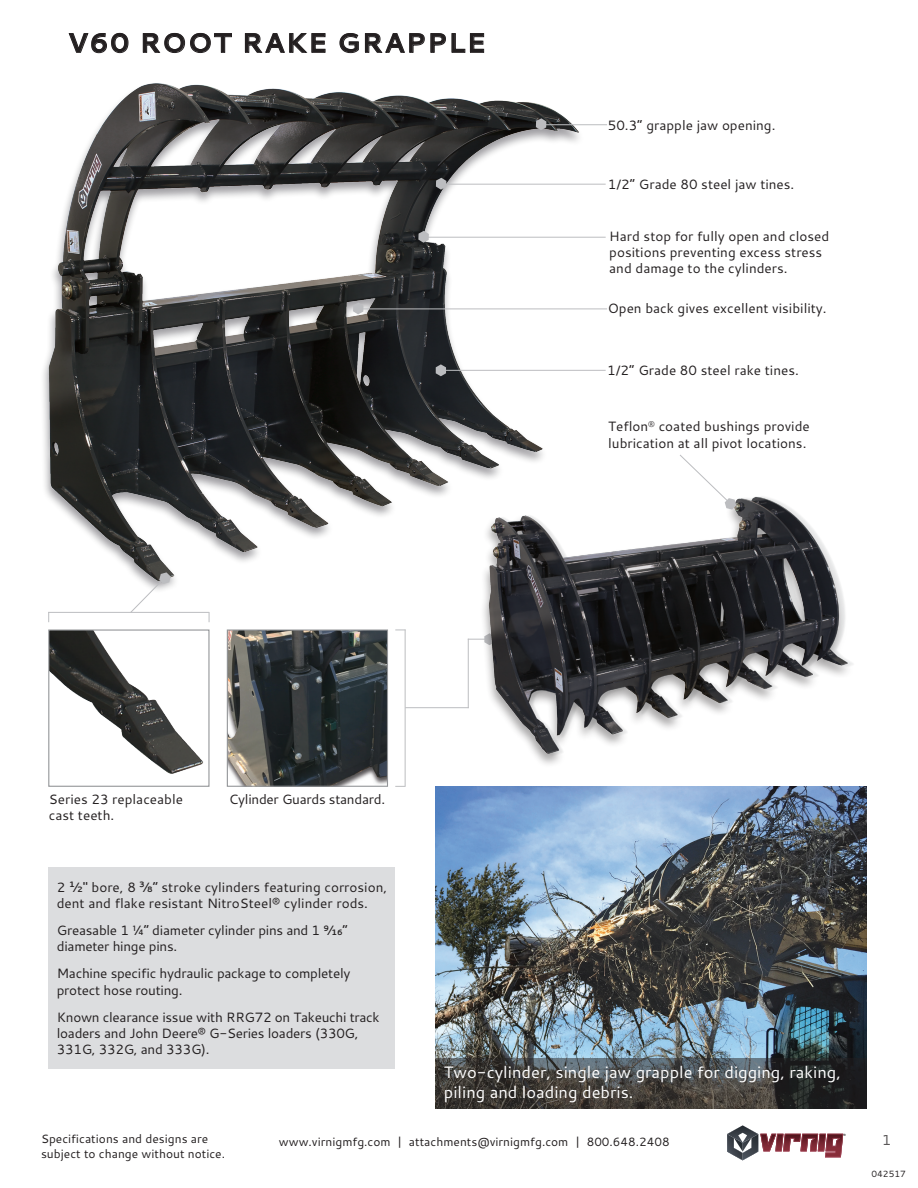
<style>
.page{position:relative;width:918px;height:1188px;background:#fff}
.page>*{position:absolute;margin:0;border:0;box-sizing:border-box;transform-origin:0 0}
.t1{font:700 27px "Cantarell";letter-spacing:.05em;color:#231f20}
.Bullet_Body_Copy{font:16.5px/19.8px "Cantarell";color:#fff}
.t2{font:15px "Cantarell";color:#231f20}
.Bullet_Body_Copy-2{font:13.5px/16.2px "Cantarell";color:#231f20}
.Bullet_Body_Copy-3{font:13.5px/16.2px "Cantarell";letter-spacing:-.02em;color:#231f20}
.t3{font:12px "Cantarell";color:#231f20}
.t4{font:9px "Cantarell";color:#231f20}
.t5{font:4.2px "Cantarell";color:#040503}
.s1{font-weight:700;font-size:7.8px}
</style>
<div class="page">
<svg style="left:727px;top:1125px;width:116px;height:35px"></svg>
<div style="left:49px;top:867px;width:346px;height:202px;background:#dcdddf"></div>
<svg style="left:468px;top:638px;width:12px;height:2px"></svg>
<img style="left:43px;top:83px;width:548px;height:503px">
<div style="left:480px;top:496px;width:377px;height:273px;background:#fff"></div>
<img style="left:486px;top:494px;width:367px;height:267px">
<img style="left:50px;top:631px;width:154px;height:143px">
<div style="left:48px;top:629px;width:162px;height:158px;border:1px solid #939598"></div>
<svg style="left:536px;top:118px;width:10px;height:12px"></svg>
<hr style="left:545px;top:124px;width:62px;height:1px;background:#bcbdc0">
<svg style="left:436px;top:178px;width:10px;height:12px"></svg>
<hr style="left:445px;top:184px;width:161px;height:1px;background:#bcbdc0">
<svg style="left:353px;top:303px;width:11px;height:11px"></svg>
<hr style="left:362px;top:308px;width:245px;height:1px;background:#bcbdc0">
<svg style="left:436px;top:364px;width:10px;height:12px"></svg>
<hr style="left:445px;top:370px;width:161px;height:1px;background:#bcbdc0">
<svg style="left:679px;top:454px;width:57px;height:56px"></svg>
<svg style="left:418px;top:231px;width:11px;height:12px"></svg>
<hr style="left:427px;top:237px;width:179px;height:1px;background:#bcbdc0">
<img style="left:229px;top:631px;width:157px;height:154px">
<div style="left:227px;top:629px;width:161px;height:158px;border:1px solid #939598"></div>
<hr style="left:48px;top:612px;width:161px;height:1px;background:#bcbdc0">
<hr style="left:405px;top:630px;width:1px;height:156px;background:#bcbdc0">
<svg style="left:129px;top:572px;width:42px;height:40px"></svg>
<hr style="left:405px;top:707px;width:64px;height:1px;background:#bcbdc0">
<hr style="left:468px;top:639px;width:1px;height:69px;background:#bcbdc0">
<img style="left:436px;top:787px;width:431px;height:271px">
<svg style="left:69px;top:33px;width:59px;height:20px"></svg>
<svg style="left:143px;top:33px;width:89px;height:20px"></svg>
<svg style="left:245px;top:33px;width:80px;height:20px"></svg>
<svg style="left:340px;top:33px;width:19px;height:20px"></svg>
<svg style="left:365px;top:33px;width:81px;height:20px"></svg>
<svg style="left:452px;top:33px;width:32px;height:20px"></svg>
<svg style="left:436px;top:1058px;width:431px;height:51px;background:#3f3e3d"></svg>
<p class="t1" style="left:68px;top:24px;width:420px">V60 ROOT RAKE GRAPPLE</p>
<p class="Bullet_Body_Copy-2" style="left:608px;top:117px;width:169px">50.3” grapple jaw opening.</p>
<p class="Bullet_Body_Copy-2" style="left:608px;top:176px;width:188px">1/2” Grade 80 steel jaw tines.</p>
<p class="Bullet_Body_Copy-2" style="left:609px;top:227px;width:222px">Hard stop for fully open and closed positions preventing excess stress and damage to the cylinders.</p>
<p class="Bullet_Body_Copy-2" style="left:608px;top:300px;width:220px">Open back gives excellent visibility.</p>
<p class="Bullet_Body_Copy-2" style="left:607px;top:362px;width:193px">1/2” Grade 80 steel rake tines.</p>
<p class="Bullet_Body_Copy-2" style="left:608px;top:418px;width:203px">Teflon<sup>®</sup> coated bushings provide lubrication at all pivot locations.</p>
<p class="Bullet_Body_Copy-2" style="left:49px;top:790px;width:136px">Series 23 replaceable</p>
<p class="Bullet_Body_Copy-2" style="left:49px;top:807px;width:67px">cast teeth.</p>
<p class="Bullet_Body_Copy-3" style="left:229px;top:791px;width:158px">Cylinder Guards standard.</p>
<p class="Bullet_Body_Copy-2" style="left:57px;top:879px;width:332px">2 <sup>1</sup>⁄<span class="s1">2</span>ˮ bore, 8 <sup>3</sup>⁄<span class="s1">8</span>” stroke cylinders featuring corrosion, dent and flake resistant NitroSteel® cylinder rods.</p>
<p class="Bullet_Body_Copy-3" style="left:57px;top:922px;width:293px">Greasable 1 ¼” diameter cylinder pins and 1 <sup>9</sup>⁄<span class="s1">16</span>” diameter hinge pins.</p>
<p class="Bullet_Body_Copy-3" style="left:57px;top:965px;width:295px">Machine specific hydraulic package to completely protect hose routing.</p>
<p class="Bullet_Body_Copy-3" style="left:57px;top:1008px;width:324px">Known clearance issue with RRG72 on Takeuchi track loaders and John Deere® G-Series loaders (330G,<br>331G, 332G, and 333G).</p>
<p class="Bullet_Body_Copy" style="left:444px;top:1062px;width:399px">Two-cylinder, single jaw grapple for digging, raking, piling and loading debris.</p>
<p class="t3" style="left:41px;top:1131px;width:169px">Specifications and designs are</p>
<p class="t3" style="left:279px;top:1134px;width:392px">www.virnigmfg.com | attachments@virnigmfg.com | 800.648.2408</p>
<p class="t3" style="left:41px;top:1145px;width:186px">subject to change without notice.</p>
<p class="t5" style="left:843px;top:1133px;width:4px">®</p>
<p class="t2" style="left:882px;top:1130px;width:11px">1</p>
<p class="t4" style="left:872px;top:1168px;width:36px">042517</p>
</div>
